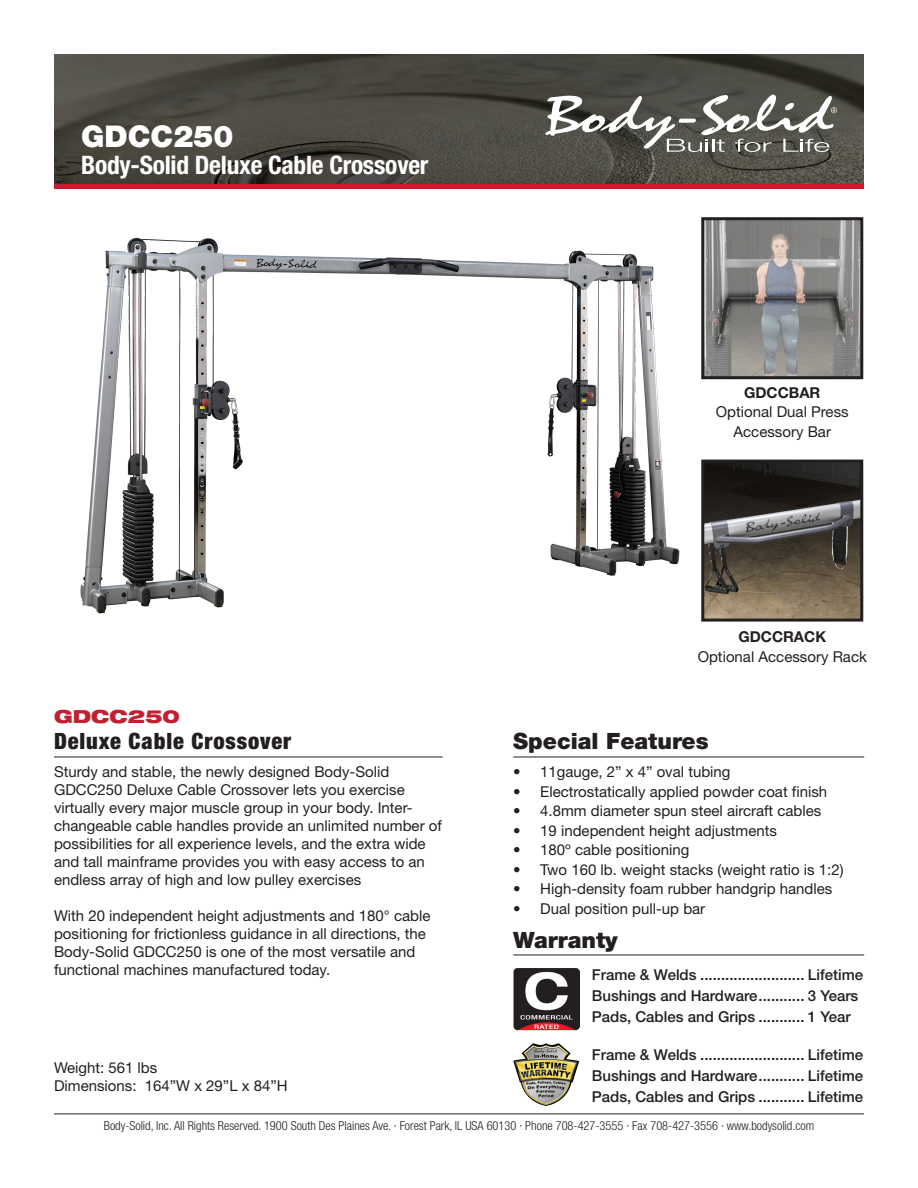
<style>
.page{position:relative;width:918px;height:1188px;background:#fff}
.page>*{position:absolute;margin:0;border:0;box-sizing:border-box;transform-origin:0 0}
.Item_Number{font:900 30px "Helvetica Neue LT Std";color:#fff}
.Item_Name{font:700 condensed 25.5px "Helvetica Neue LT Std";letter-spacing:-.01em;color:#fff}
.Bold{font:900 22.5px "Helvetica Neue LT Std";color:#231f20}
.Bold-2{font:900 condensed 22.5px "Helvetica Neue LT Std";letter-spacing:.04em;color:#231f20}
.Bold_Red{font:900 expanded 18px "Helvetica Neue LT Std";color:#c21f31}
.Bullets{font:15px/18px "Helvetica Neue LT Std";color:#231f20}
.BSWarranty{font:500 15px "Helvetica Neue LT Std";color:#231f20}
.Bullets-2{font:700 15px "Helvetica Neue LT Std";color:#231f20}
.t1{font:300 condensed 12.3px "Helvetica Neue LT Std";color:#231f20}
</style>
<div class="page">
<div style="left:54px;top:182px;width:810px;height:7px;background:#c21f31"></div>
<img style="left:54px;top:54px;width:810px;height:130px">
<hr style="left:54px;top:1114px;width:810px;height:1px;background:#231f20">
<svg style="left:545px;top:95px;width:292px;height:57px"></svg>
<img style="left:80px;top:237px;width:600px;height:377px">
<hr style="left:513px;top:955px;width:351px;height:1px;background:#231f20">
<img style="left:513px;top:1043px;width:66px;height:63px">
<hr style="left:54px;top:757px;width:389px;height:1px;background:#231f20">
<hr style="left:513px;top:757px;width:351px;height:1px;background:#231f20">
<img style="left:513px;top:968px;width:67px;height:63px">
<img style="left:705px;top:221px;width:154px;height:154px">
<div style="left:701px;top:217px;width:162px;height:162px;border:3px solid #231f20"></div>
<img style="left:705px;top:464px;width:154px;height:154px">
<div style="left:701px;top:460px;width:162px;height:162px;border:3px solid #231f20"></div>
<p class="Item_Number" style="left:81px;top:118px;width:154px">GDCC250</p>
<p class="Item_Name" style="left:81px;top:150px;width:349px">Body-Solid Deluxe Cable Crossover</p>
<p class="Bold_Red" style="left:54px;top:705px;width:127px">GDCC250</p>
<p class="Bullets-2" style="left:744px;top:383px;width:78px">GDCCBAR</p>
<p class="Bullets" style="left:716px;top:402px;width:134px;line-height:19.5px;text-align:center">Optional Dual Press<br>Accessory Bar</p>
<p class="Bullets-2" style="left:738px;top:628px;width:89px">GDCCRACK</p>
<p class="Bullets" style="left:698px;top:647px;width:171px">Optional Accessory Rack</p>
<p class="Bold-2" style="left:54px;top:727px;width:239px">Deluxe Cable Crossover</p>
<p class="Bold" style="left:513px;top:728px;width:197px">Special Features</p>
<p class="Bullets" style="left:54px;top:763px;width:389px">Sturdy and stable, the newly designed Body-Solid GDCC250 Deluxe Cable Crossover lets you exercise virtually every major muscle group in your body. Inter&shy;changeable cable handles provide an unlimited number of possibilities for all experience levels, and the extra wide and tall mainframe provides you with easy access to an endless array of high and low pulley exercises</p>
<p class="Bullets" style="left:54px;top:907px;width:378px">With 20 independent height adjustments and 180° cable positioning for frictionless guidance in all directions, the Body-Solid GDCC250 is one of the most versatile and functional machines manufactured today.</p>
<p class="Bullets" style="left:513px;top:763px;width:219px">• 11gauge, 2” x 4” oval tubing</p>
<p class="Bullets" style="left:513px;top:782px;width:315px">• Electrostatically applied powder coat finish</p>
<p class="Bullets" style="left:513px;top:802px;width:310px">• 4.8mm diameter spun steel aircraft cables</p>
<p class="Bullets" style="left:513px;top:821px;width:265px">• 19 independent height adjustments</p>
<p class="Bullets" style="left:513px;top:841px;width:178px">• 180º cable positioning</p>
<p class="Bullets" style="left:513px;top:860px;width:332px">• Two 160 lb. weight stacks (weight ratio is 1:2)</p>
<p class="Bullets" style="left:513px;top:880px;width:321px">• High-density foam rubber handgrip handles</p>
<p class="Bullets" style="left:513px;top:899px;width:194px">• Dual position pull-up bar</p>
<p class="Bold" style="left:513px;top:926px;width:106px">Warranty</p>
<p class="BSWarranty" style="left:592px;top:966px;width:273px">Frame &amp; Welds ......................... Lifetime</p>
<p class="BSWarranty" style="left:592px;top:987px;width:268px">Bushings and Hardware........... 3 Years</p>
<p class="BSWarranty" style="left:592px;top:1008px;width:260px">Pads, Cables and Grips ........... 1 Year</p>
<p class="BSWarranty" style="left:592px;top:1046px;width:273px">Frame &amp; Welds ......................... Lifetime</p>
<p class="BSWarranty" style="left:592px;top:1067px;width:273px">Bushings and Hardware........... Lifetime</p>
<p class="BSWarranty" style="left:592px;top:1088px;width:273px">Pads, Cables and Grips ........... Lifetime</p>
<p class="Bullets" style="left:54px;top:1059px;width:105px">Weight: 561 lbs</p>
<p class="Bullets" style="left:54px;top:1077px;width:235px">Dimensions: 164”W x 29”L x 84”H</p>
<p class="t1" style="left:104px;top:1118px;width:712px">Body-Solid, Inc. All Rights Reserved. 1900 South Des Plaines Ave. · Forest Park, IL USA 60130 · Phone 708-427-3555 · Fax 708-427-3556 · www.bodysolid.com</p>
</div>
